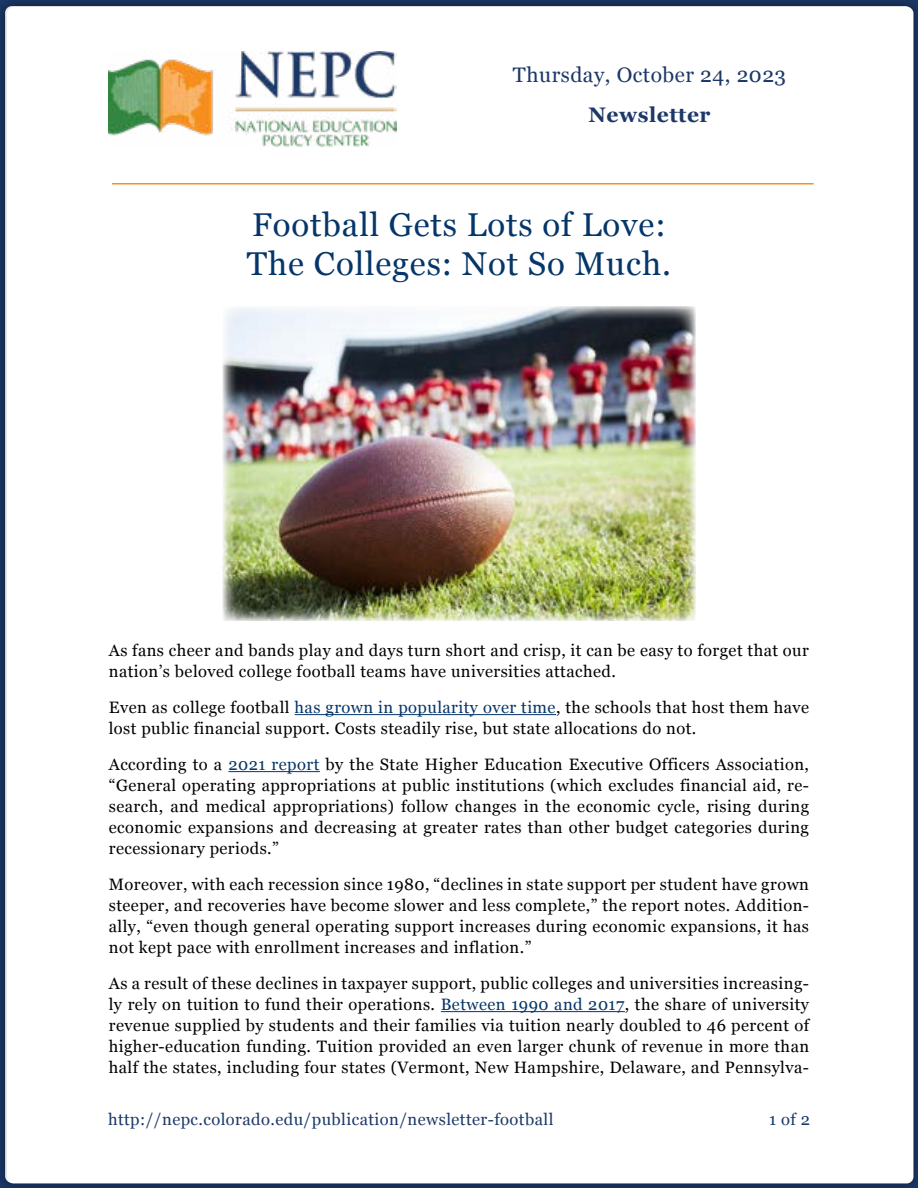
<style>
.page{position:relative;width:918px;height:1188px;background:#fff}
.page>*{position:absolute;margin:0;border:0;box-sizing:border-box;transform-origin:0 0}
.t1{font:33px/39px "Georgia";letter-spacing:.025em;color:#053669}
.t2{font:21px "Georgia";letter-spacing:.025em;color:#1c3868}
.t3{font:700 21px "Georgia";letter-spacing:.025em;color:#1c3868}
.t4{font:16.5px/21px "Georgia";letter-spacing:.025em;color:#000;text-align:justify}
.t5{font:16.5px "Georgia";letter-spacing:.025em;color:#1c3868}
.s1{color:#053669}
</style>
<div class="page">
<div style="left:0;top:0;width:918px;height:1188px;background:#000;opacity:.25"></div>
<div style="left:7px;top:7px;width:906px;height:1176px;background:#fff;border-radius:7px"></div>
<hr style="left:295px;top:714px;width:261px;height:1px;background:#053669">
<hr style="left:228px;top:771px;width:92px;height:1px;background:#053669">
<hr style="left:441px;top:1011px;width:184px;height:1px;background:#053669">
<hr style="left:112px;top:183px;width:702px;height:1px;background:#f7901e">
<img style="left:223px;top:306px;width:472px;height:315px">
<img style="left:108px;top:51px;width:288px;height:96px">
<p class="t2" style="left:513px;top:59px;width:275px">Thursday, October 24, 2023</p>
<p class="t3" style="left:588px;top:99px;width:124px">Newsletter</p>
<h1 class="t1" style="left:247px;top:204px;width:426px">Football Gets Lots of Love:<br>The Colleges: Not So Much.</h1>
<p class="t4" style="left:109px;top:639px;width:702px">As fans cheer and bands play and days turn short and crisp, it can be easy to forget that our nation’s beloved college football teams have universities attached.</p>
<p class="t4" style="left:109px;top:696px;width:702px">Even as college football <span class="s1">has grown in popularity over time</span>, the schools that host them have lost public financial support. Costs steadily rise, but state allocations do not.</p>
<p class="t4" style="left:109px;top:753px;width:702px">According to a <span class="s1">2021 report</span> by the State Higher Education Executive Officers Association, “General operating appropriations at public institutions (which excludes financial aid, re&shy;search, and medical appropriations) follow changes in the economic cycle, rising during economic expansions and decreasing at greater rates than other budget categories during recessionary periods.”</p>
<p class="t4" style="left:109px;top:873px;width:702px">Moreover, with each recession since 1980, “declines in state support per student have grown steeper, and recoveries have become slower and less complete,” the report notes. Addition&shy;ally, “even though general operating support increases during economic expansions, it has not kept pace with enrollment increases and inflation.”</p>
<p class="t4" style="left:109px;top:972px;width:702px">As a result of these declines in taxpayer support, public colleges and universities increasing&shy;ly rely on tuition to fund their operations. <span class="s1">Between 1990 and 2017</span>, the share of university revenue supplied by students and their families via tuition nearly doubled to 46 percent of higher-education funding. Tuition provided an even larger chunk of revenue in more than half the states, including four states (Vermont, New Hampshire, Delaware, and Pennsylva-</p>
<p class="t5" style="left:108px;top:1107px;width:447px">http://nepc.colorado.edu/publication/newsletter-football</p>
<p class="t5" style="left:769px;top:1107px;width:42px">1 of 2</p>
</div>
